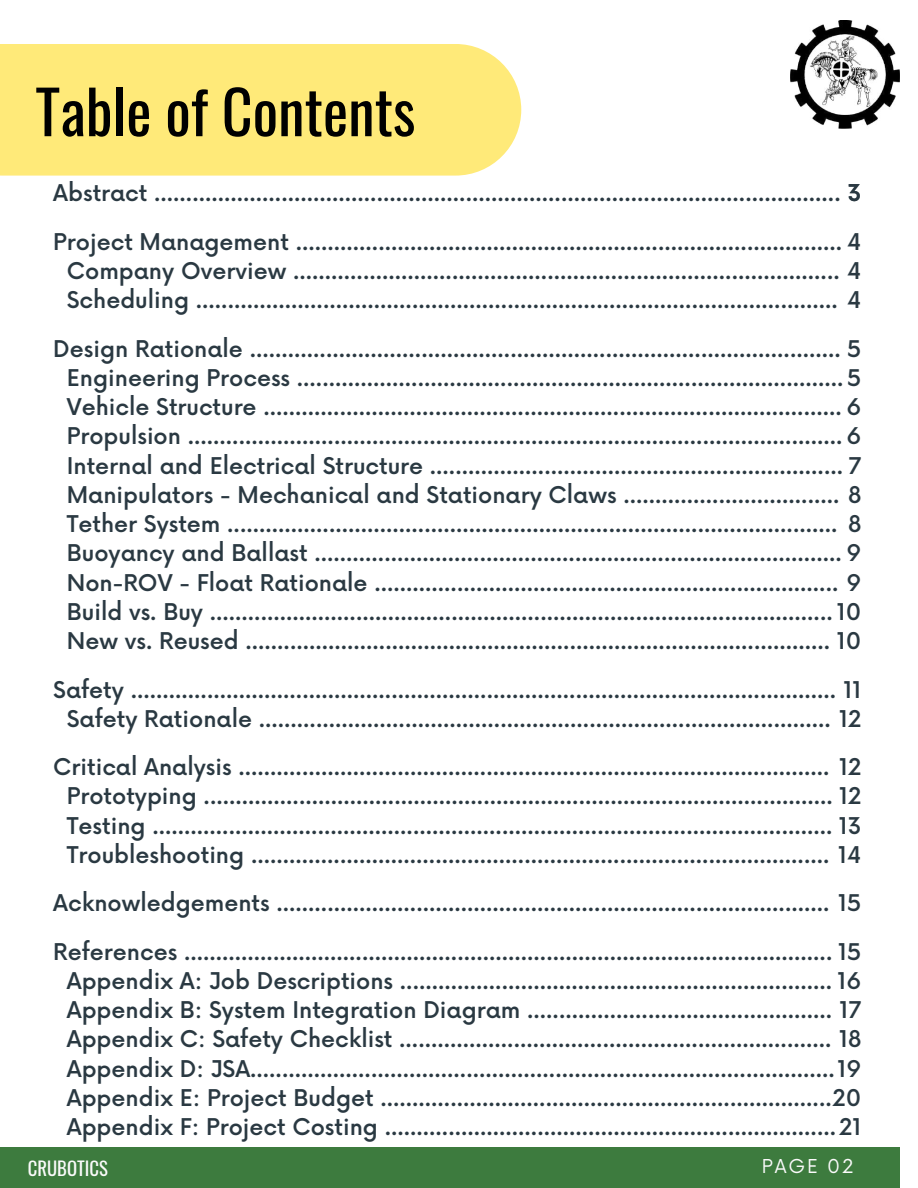
<style>
.page{position:relative;width:918px;height:1188px;background:#fff}
.page>*{position:absolute;margin:0;border:0;box-sizing:border-box;transform-origin:0 0}
.t1{font:60px "Oswald";color:#000}
.t2{font:500 22.5px/29.2px "Now";color:#2a3942}
.t3{font:18.75px "Oswald";color:#fafafa}
.t4{font:18.75px "Now";letter-spacing:.1em;color:#fafafa}
</style>
<div class="page">
<div style="left:0;top:1148px;width:900px;height:40px;background:#3d7b3e"></div>
<div style="left:0;top:44px;width:521px;height:132px;background:#ffea79"></div>
<img style="left:791px;top:20px;width:109px;height:108px">
<h1 class="t1" style="left:35px;top:65px;width:382px">Table of Contents</h1>
<p class="t2" style="left:53px;top:171px;width:810px;line-height:48.3px">Abstract ............................................................................................................ 3<br>Project Management ...................................................................................... 4</p>
<p class="t2" style="left:67px;top:258px;width:796px">Company Overview ...................................................................................... 4<br>Scheduling ..................................................................................................... 4</p>
<p class="t2" style="left:67px;top:335px;width:796px;text-indent:-14px">Design Rationale ............................................................................................. 5<br>Engineering Process ...................................................................................... 5<br>Vehicle Structure ........................................................................................... 6<br>Propulsion ....................................................................................................... 6<br>Internal and Electrical Structure ................................................................. 7<br>Manipulators - Mechanical and Stationary Claws .................................. 8<br>Tether System ................................................................................................<br>Buoyancy and Ballast ................................................................................... 9<br>Non-ROV - Float Rationale ......................................................................... 9<br>Build vs. Buy .................................................................................................. 10<br>New vs. Reused ............................................................................................ 10</p>
<p class="t2" style="left:53px;top:676px;width:810px;text-align:center">Safety ............................................................................................................... 11<br>Safety Rationale .......................................................................................... 12</p>
<p class="t2" style="left:67px;top:754px;width:796px;text-align:justify;text-indent:-14px">Critical Analysis ............................................................................................. 12<br>Prototyping ................................................................................................... 12<br>Testing ........................................................................................................... 13<br>Troubleshooting ........................................................................................... 14</p>
<p class="t2" style="left:53px;top:880px;width:810px;line-height:48.3px">Acknowledgements ....................................................................................... 15<br>References ...................................................................................................... 15</p>
<p class="t2" style="left:67px;top:968px;width:796px;text-align:justify">Appendix A: Job Descriptions .................................................................... 16<br>Appendix B: System Integration Diagram ................................................ 17<br>Appendix C: Safety Checklist .................................................................... 18<br>Appendix D: JSA............................................................................................19<br>Appendix E: Project Budget .......................................................................20<br>Appendix F: Project Costing .......................................................................21</p>
<p class="t2" style="left:848px;top:511px;width:15px">8</p>
<p class="t3" style="left:28px;top:1154px;width:82px">CRUBOTICS</p>
<p class="t4" style="left:762px;top:1155px;width:93px">PAGE 02</p>
</div>
